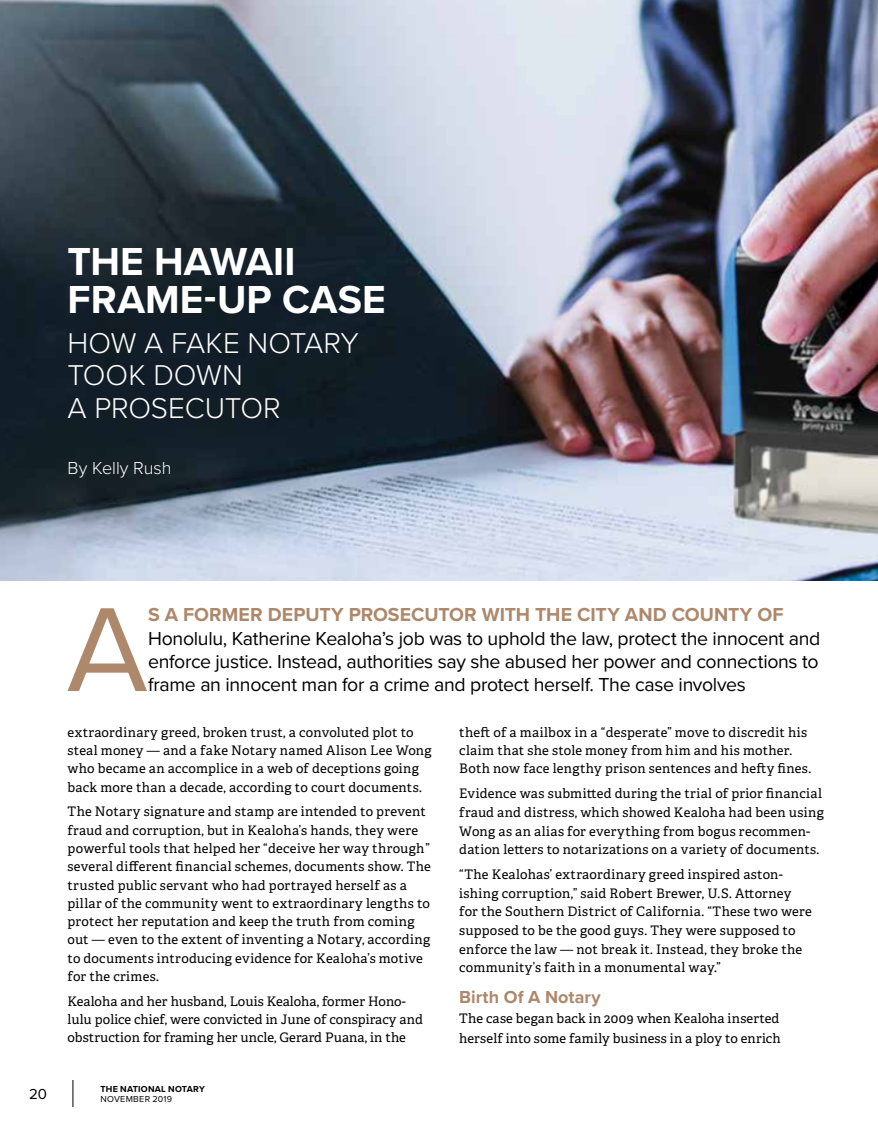
<style>
.page{position:relative;width:878px;height:1134px;background:#fff}
.page>*{position:absolute;margin:0;border:0;box-sizing:border-box;transform-origin:0 0}
.t1{font:124.05px "Proxima Nova";color:#ad886b}
.t2{font:700 40.5px/37.8px "Proxima Nova";color:#fff}
.t3{font:300 29.7px/32.4px "Proxima Nova";letter-spacing:-.005em;color:#fff}
.t4{font:19.5px/23.2px "Proxima Nova";letter-spacing:-.015em;color:#000;text-align:justify}
.t5{font:700 19.5px "Proxima Nova";color:#ad886b}
.t6{font:700 18px "Proxima Nova";letter-spacing:.005em;color:#ad886b}
.t7{font:300 18px "Proxima Nova";letter-spacing:-.005em;color:#fff}
.t8{font:15px "Proxima Nova";color:#000}
.t9{font:13.2px/18.3px "Adelle PE";letter-spacing:.02em;color:#000}
.t10{font:700 9px "Proxima Nova";letter-spacing:.025em;color:#000}
.t11{font:9px "Proxima Nova";letter-spacing:.03em;color:#000}
</style>
<div class="page">
<svg style="left:73px;top:1080px;width:1px;height:27px"></svg>
<img style="left:0;top:0;width:878px;height:580px">
<h2 class="t2" style="left:68px;top:241px;width:320px">THE HAWAII<br>FRAME-UP CASE</h2>
<h3 class="t3" style="left:68px;top:325px;width:293px">HOW A FAKE NOTARY<br>TOOK DOWN<br>A PROSECUTOR</h3>
<h3 class="t7" style="left:68px;top:455px;width:105px">By Kelly Rush</h3>
<p class="t8" style="left:29px;top:1083px;width:19px">20</p>
<h1 class="t1" style="left:66px;top:557px;width:83px">A</h1>
<h3 class="t5" style="left:148px;top:600px;width:637px">S A FORMER DEPUTY PROSECUTOR WITH THE CITY AND COUNTY OF</h3>
<h3 class="t4" style="left:148px;top:626px;width:673px">Honolulu, Katherine Kealoha’s job was to uphold the law, protect the innocent and enforce justice. Instead, authorities say she abused her power and connections to frame an innocent man for a crime and protect herself. The case involves</h3>
<p class="t9" style="left:68px;top:722px;width:366px">extraordinary greed, broken trust, a convoluted plot to steal money — and a fake Notary named Alison Lee Wong who became an accomplice in a web of deceptions going back more than a decade, according to court documents.</p>
<p class="t9" style="left:68px;top:802px;width:365px">The Notary signature and stamp are intended to prevent fraud and corruption, but in Kealoha’s hands, they were powerful tools that helped her “deceive her way through” several different financial schemes, documents show. The trusted public servant who had portrayed herself as a pillar of the community went to extraordinary lengths to protect her reputation and keep the truth from coming out — even to the extent of inventing a Notary, according to documents introducing evidence for Kealoha’s motive for the crimes.</p>
<p class="t9" style="left:68px;top:991px;width:357px">Kealoha and her husband, Louis Kealoha, former Hono&shy;lulu police chief, were convicted in June of conspiracy and obstruction for framing her uncle, Gerard Puana, in the</p>
<p class="t10" style="left:100px;top:1082px;width:106px">THE NATIONAL NOTARY</p>
<p class="t11" style="left:100px;top:1093px;width:73px">NOVEMBER 2019</p>
<p class="t9" style="left:459px;top:722px;width:353px">theft of a mailbox in a “desperate” move to discredit his claim that she stole money from him and his mother.<br>Both now face lengthy prison sentences and hefty fines.</p>
<p class="t9" style="left:459px;top:784px;width:366px">Evidence was submitted during the trial of prior financial fraud and distress, which showed Kealoha had been using Wong as an alias for everything from bogus recommen&shy;dation letters to notarizations on a variety of documents.</p>
<p class="t9" style="left:459px;top:865px;width:354px">“The Kealohas’ extraordinary greed inspired aston&shy;ishing corruption,” said Robert Brewer, U.S. Attorney for the Southern District of California. “These two were supposed to be the good guys. They were supposed to enforce the law — not break it. Instead, they broke the community’s faith in a monumental way.”</p>
<h3 class="t6" style="left:459px;top:983px;width:143px">Birth Of A Notary</h3>
<p class="t9" style="left:459px;top:1007px;width:323px;line-height:20px">The case began back in 2009 when Kealoha inserted herself into some family business in a ploy to enrich</p>
</div>
